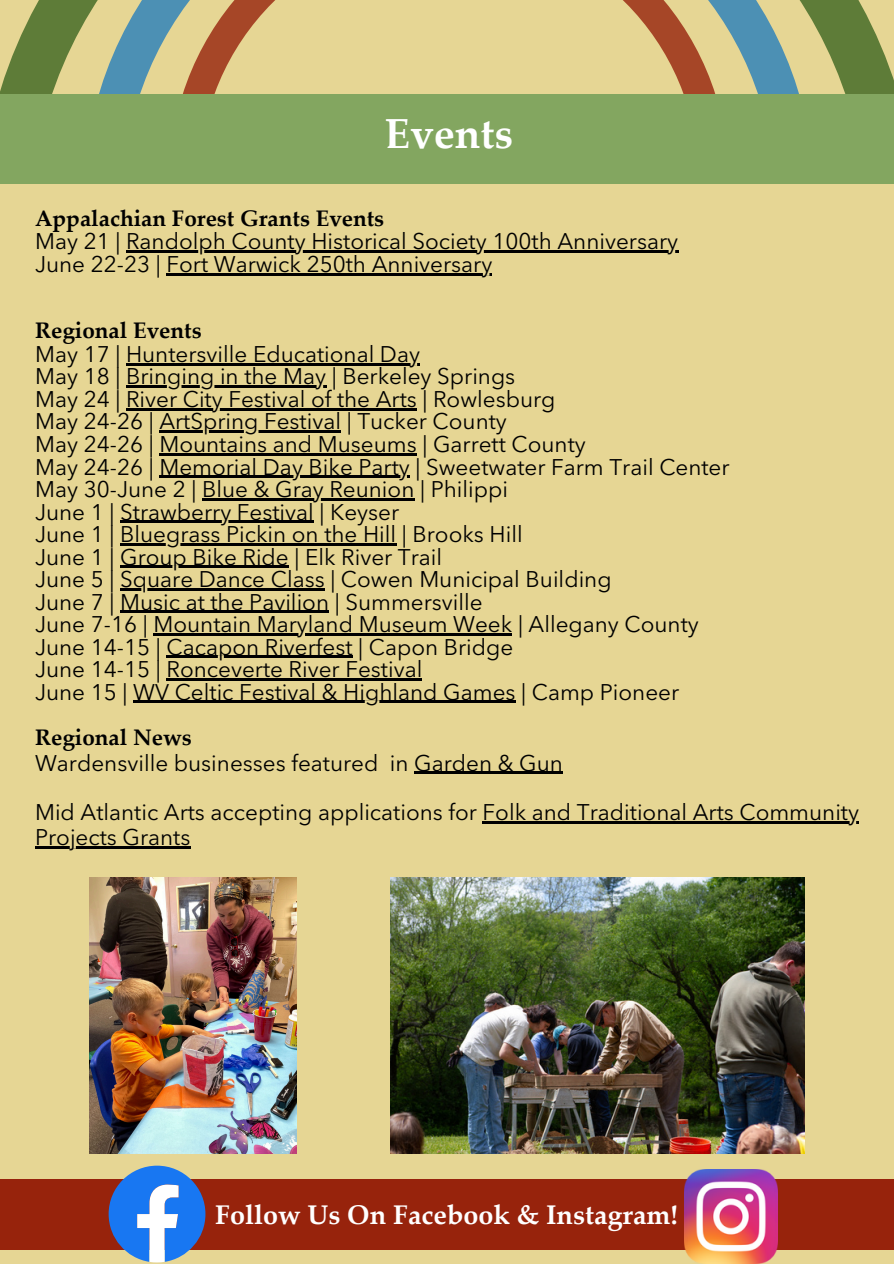
<style>
.page{position:relative;width:894px;height:1264px;background:#fff}
.page>*{position:absolute;margin:0;border:0;box-sizing:border-box;transform-origin:0 0}
.t1{font:700 42px "Palatino Linotype";color:#fff}
.t2{font:700 27px "Palatino Linotype";color:#fff}
.t3{font:22.5px "Avenir Next LT Pro";color:#000}
.t4{font:700 22.5px "Palatino Linotype";color:#000}
</style>
<div class="page">
<div style="left:0;top:0;width:893px;height:1263px;background:#e6d694"></div>
<svg style="left:0;top:0;width:893px;height:95px;fill:#5e7c38"></svg>
<svg style="left:84px;top:0;width:729px;height:95px"></svg>
<div style="left:0;top:95px;width:893px;height:89px;background:#83a660"></div>
<div style="left:0;top:1178px;width:893px;height:71px;background:#97230c"></div>
<svg style="left:109px;top:1165px;width:96px;height:97px"></svg>
<img style="left:684px;top:1169px;width:93px;height:93px">
<hr style="left:126px;top:250px;width:552px;height:3px;background:#000">
<hr style="left:166px;top:273px;width:326px;height:2px;background:#000">
<hr style="left:126px;top:363px;width:294px;height:2px;background:#000">
<hr style="left:126px;top:385px;width:200px;height:3px;background:#000">
<hr style="left:126px;top:408px;width:291px;height:2px;background:#000">
<hr style="left:159px;top:430px;width:182px;height:3px;background:#000">
<hr style="left:159px;top:453px;width:257px;height:2px;background:#000">
<hr style="left:159px;top:475px;width:251px;height:3px;background:#000">
<hr style="left:202px;top:498px;width:212px;height:2px;background:#000">
<hr style="left:120px;top:520px;width:194px;height:3px;background:#000">
<hr style="left:120px;top:543px;width:276px;height:2px;background:#000">
<hr style="left:120px;top:565px;width:169px;height:3px;background:#000">
<hr style="left:120px;top:588px;width:204px;height:2px;background:#000">
<hr style="left:120px;top:610px;width:209px;height:3px;background:#000">
<hr style="left:153px;top:633px;width:359px;height:2px;background:#000">
<hr style="left:166px;top:655px;width:186px;height:3px;background:#000">
<hr style="left:166px;top:678px;width:256px;height:2px;background:#000">
<hr style="left:133px;top:700px;width:382px;height:3px;background:#000">
<hr style="left:414px;top:771px;width:148px;height:3px;background:#000">
<hr style="left:482px;top:821px;width:376px;height:2px;background:#000">
<hr style="left:35px;top:846px;width:155px;height:2px;background:#000">
<img style="left:89px;top:877px;width:207px;height:276px">
<img style="left:390px;top:877px;width:414px;height:276px">
<p class="t1" style="left:385px;top:118px;width:130px">Events</p>
<p class="t4" style="left:35px;top:209px;width:350px">Appalachian Forest Grants Events</p>
<p class="t3" style="left:35px;top:232px;width:644px">May 21 | Randolph County Historical Society 100th Anniversary</p>
<h1 class="t3" style="left:35px;top:255px;width:458px">June 22-23 | Fort Warwick 250th Anniversary</h1>
<p class="t4" style="left:35px;top:322px;width:168px">Regional Events</p>
<p class="t3" style="left:35px;top:345px;width:386px">May 17 | Huntersville Educational Day</p>
<p class="t3" style="left:35px;top:367px;width:481px">May 18 | Bringing in the May | Berkeley Springs</p>
<p class="t3" style="left:35px;top:390px;width:521px">May 24 | River City Festival of the Arts | Rowlesburg</p>
<p class="t3" style="left:35px;top:412px;width:473px">May 24-26 | ArtSpring Festival | Tucker County</p>
<p class="t3" style="left:35px;top:435px;width:552px">May 24-26 | Mountains and Museums | Garrett County</p>
<p class="t3" style="left:35px;top:457px;width:695px">May 24-26 | Memorial Day Bike Party | Sweetwater Farm Trail Center</p>
<p class="t3" style="left:35px;top:480px;width:474px">May 30-June 2 | Blue &amp; Gray Reunion | Philippi</p>
<p class="t3" style="left:35px;top:502px;width:365px">June 1 | Strawberry Festival | Keyser</p>
<p class="t3" style="left:35px;top:525px;width:489px">June 1 | Bluegrass Pickin on the Hill | Brooks Hill</p>
<p class="t3" style="left:35px;top:547px;width:408px">June 1 | Group Bike Ride | Elk River Trail</p>
<p class="t3" style="left:35px;top:570px;width:578px">June 5 | Square Dance Class | Cowen Municipal Building</p>
<p class="t3" style="left:35px;top:592px;width:449px">June 7 | Music at the Pavilion | Summersville</p>
<p class="t3" style="left:35px;top:615px;width:665px">June 7-16 | Mountain Maryland Museum Week | Allegany County</p>
<p class="t3" style="left:35px;top:637px;width:479px">June 14-15 | Cacapon Riverfest | Capon Bridge</p>
<p class="t3" style="left:35px;top:660px;width:388px">June 14-15 | Ronceverte River Festival</p>
<p class="t3" style="left:35px;top:682px;width:645px">June 15 | WV Celtic Festival &amp; Highland Games | Camp Pioneer</p>
<p class="t4" style="left:35px;top:728px;width:158px">Regional News</p>
<p class="t3" style="left:35px;top:753px;width:529px">Wardensville businesses featured in Garden &amp; Gun</p>
<p class="t3" style="left:35px;top:803px;width:825px">Mid Atlantic Arts accepting applications for Folk and Traditional Arts Community</p>
<p class="t3" style="left:35px;top:827px;width:157px">Projects Grants</p>
<p class="t2" style="left:215px;top:1204px;width:464px">Follow Us On Facebook &amp; Instagram!</p>
</div>
